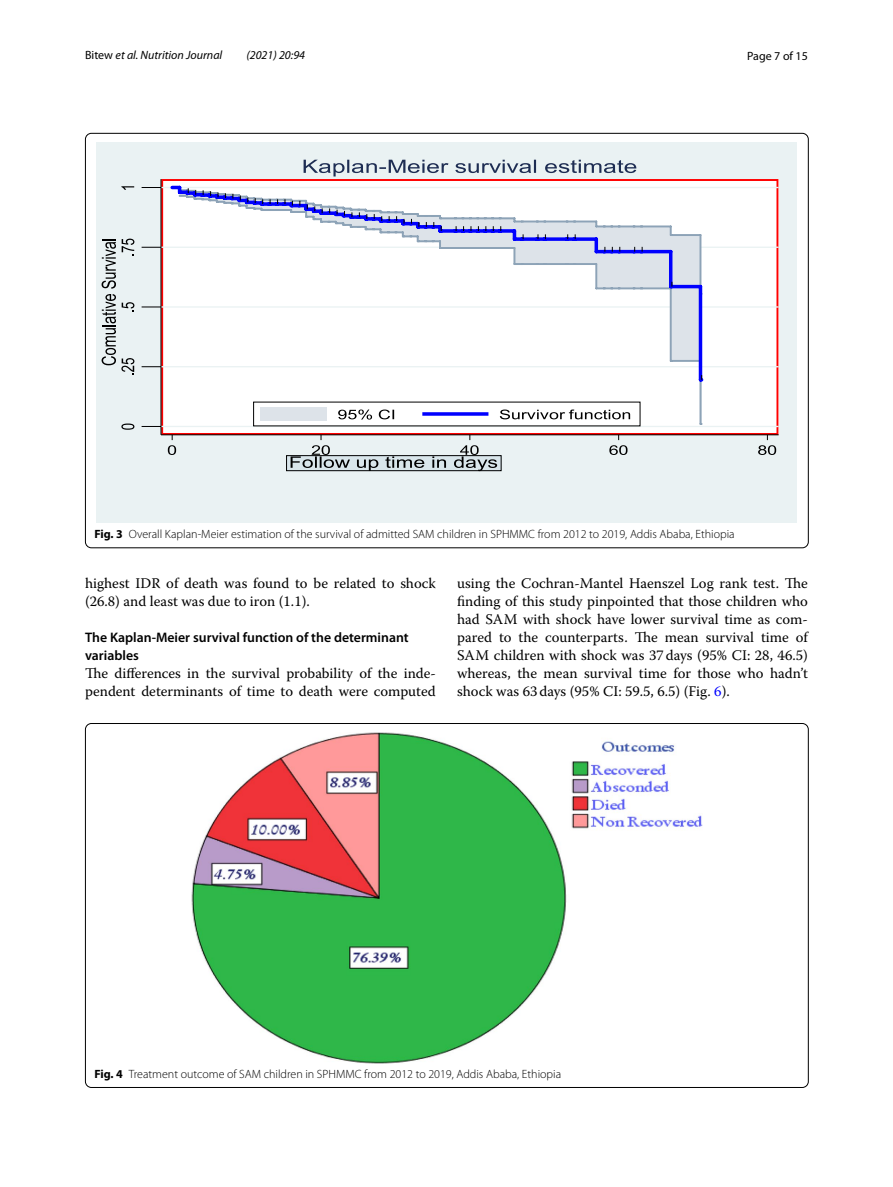
<style>
.page{position:relative;width:893px;height:1187px;background:#fff}
.page>*{position:absolute;margin:0;border:0;box-sizing:border-box;transform-origin:0 0}
.t1{font:14.7px/18px "Warnock Pro";color:#000}
.t2{font:600 13.8px/18px "Myriad Pro";color:#000}
.t3{font:300 12px "Myriad Pro";color:#000}
.t4{font:italic 12px "Myriad Pro";color:#000}
.t5{font:12px "Myriad Pro";color:#000}
.s1{font-style:normal}
.s2{font-weight:700}
.s3{color:#00f}
</style>
<div class="page">
<div style="left:97px;top:143px;width:699px;height:379px;background:#eaf2f3"></div>
<div style="left:161px;top:179px;width:618px;height:256px;background:#fff"></div>
<div style="left:161px;top:179px;width:617px;height:256px;border:2px solid #f00"></div>
<hr style="left:161px;top:426px;width:618px;height:1px;background:#eaf2f3">
<hr style="left:161px;top:366px;width:618px;height:1px;background:#eaf2f3">
<hr style="left:161px;top:306px;width:618px;height:1px;background:#eaf2f3">
<hr style="left:161px;top:246px;width:618px;height:2px;background:#eaf2f3">
<hr style="left:161px;top:187px;width:618px;height:1px;background:#eaf2f3">
<svg style="left:180px;top:220px;width:522px;height:203px"></svg>
<hr style="left:545px;top:263px;width:21px;height:2px;background:#8da3b7">
<svg style="left:566px;top:263px;width:9px;height:2px"></svg>
<hr style="left:575px;top:263px;width:21px;height:2px;background:#8da3b7">
<hr style="left:595px;top:264px;width:2px;height:24px;background:#8da3b7">
<svg style="left:596px;top:287px;width:46px;height:2px"></svg>
<hr style="left:642px;top:287px;width:29px;height:2px;background:#8da3b7">
<hr style="left:670px;top:288px;width:2px;height:73px;background:#8da3b7">
<hr style="left:672px;top:360px;width:28px;height:2px;background:#8da3b7">
<hr style="left:699px;top:361px;width:2px;height:63px;background:#8da3b7">
<hr style="left:545px;top:220px;width:21px;height:2px;background:#8da3b7">
<svg style="left:566px;top:220px;width:9px;height:2px"></svg>
<hr style="left:575px;top:220px;width:21px;height:2px;background:#8da3b7">
<svg style="left:595px;top:221px;width:47px;height:6px"></svg>
<hr style="left:642px;top:225px;width:29px;height:2px;background:#8da3b7">
<svg style="left:670px;top:226px;width:2px;height:10px"></svg>
<hr style="left:672px;top:234px;width:28px;height:2px;background:#8da3b7">
<hr style="left:699px;top:235px;width:2px;height:59px;background:#8da3b7">
<svg style="left:546px;top:237px;width:20px;height:4px"></svg>
<svg style="left:576px;top:237px;width:20px;height:4px"></svg>
<hr style="left:642px;top:250px;width:29px;height:3px;background:#00f">
<hr style="left:669px;top:251px;width:3px;height:35px;background:#00f">
<hr style="left:672px;top:285px;width:28px;height:3px;background:#00f">
<hr style="left:699px;top:286px;width:3px;height:94px;background:#00f">
<svg style="left:172px;top:186px;width:374px;height:79px"></svg>
<svg style="left:566px;top:234px;width:10px;height:7px"></svg>
<svg style="left:595px;top:239px;width:48px;height:14px"></svg>
<hr style="left:161px;top:179px;width:1px;height:256px;background:#000">
<svg style="left:142px;top:426px;width:19px;height:1px"></svg>
<svg style="left:121px;top:423px;width:13px;height:6px"></svg>
<svg style="left:142px;top:366px;width:19px;height:1px"></svg>
<svg style="left:142px;top:306px;width:19px;height:1px"></svg>
<svg style="left:142px;top:247px;width:19px;height:1px"></svg>
<svg style="left:122px;top:238px;width:12px;height:17px"></svg>
<svg style="left:142px;top:187px;width:19px;height:1px"></svg>
<svg style="left:121px;top:186px;width:13px;height:4px"></svg>
<hr style="left:161px;top:434px;width:618px;height:1px;background:#000">
<svg style="left:168px;top:435px;width:8px;height:20px"></svg>
<svg style="left:609px;top:435px;width:18px;height:20px"></svg>
<svg style="left:758px;top:435px;width:18px;height:20px"></svg>
<svg style="left:288px;top:457px;width:212px;height:12px"></svg>
<div style="left:286px;top:455px;width:216px;height:16px;border:1px solid #000"></div>
<svg style="left:291px;top:435px;width:206px;height:36px"></svg>
<div style="left:253px;top:401px;width:388px;height:25px;background:#fff"></div>
<div style="left:261px;top:407px;width:66px;height:13px;background:#dde3e9"></div>
<hr style="left:422px;top:412px;width:66px;height:3px;background:#00f">
<svg style="left:338px;top:409px;width:56px;height:10px"></svg>
<svg style="left:500px;top:409px;width:130px;height:10px"></svg>
<svg style="left:304px;top:160px;width:332px;height:16px"></svg>
<svg style="left:102px;top:294px;width:32px;height:81px"></svg>
<svg style="left:102px;top:239px;width:14px;height:49px"></svg>
<img style="left:192px;top:732px;width:510px;height:330px">
<p class="t4" style="left:85px;top:48px;width:139px"><span class="s1">Bitew</span> et al. Nutrition Journal</p>
<p class="t4" style="left:246px;top:48px;width:60px">(2021) 20:94</p>
<p class="t5" style="left:747px;top:48px;width:62px">Page 7 of 15</p>
<p class="t3" style="left:94px;top:527px;width:642px"><span class="s2">Fig. 3</span> Overall Kaplan-Meier estimation of the survival of admitted SAM children in SPHMMC from 2012 to 2019, Addis Ababa, Ethiopia</p>
<p class="t1" style="left:85px;top:573px;width:352px">highest IDR of death was found to be related to shock (26.8) and least was due to iron (1.1).</p>
<p class="t2" style="left:85px;top:627px;width:325px">The Kaplan‑Meier survival function of the determinant variables</p>
<p class="t1" style="left:85px;top:663px;width:352px">The differences in the survival probability of the inde&shy;pendent determinants of time to death were computed</p>
<p class="t1" style="left:457px;top:573px;width:352px;text-align:justify">using the Cochran-Mantel Haenszel Log rank test. The finding of this study pinpointed that those children who had SAM with shock have lower survival time as com&shy;pared to the counterparts. The mean survival time of SAM children with shock was 37days (95% CI: 28, 46.5) whereas, the mean survival time for those who hadn’t shock was 63days (95% CI: 59.5, 6.5) (Fig. <span class="s3">6</span>).</p>
<p class="t3" style="left:94px;top:1067px;width:468px"><span class="s2">Fig. 4</span> Treatment outcome of SAM children in SPHMMC from 2012 to 2019, Addis Ababa, Ethiopia</p>
</div>
